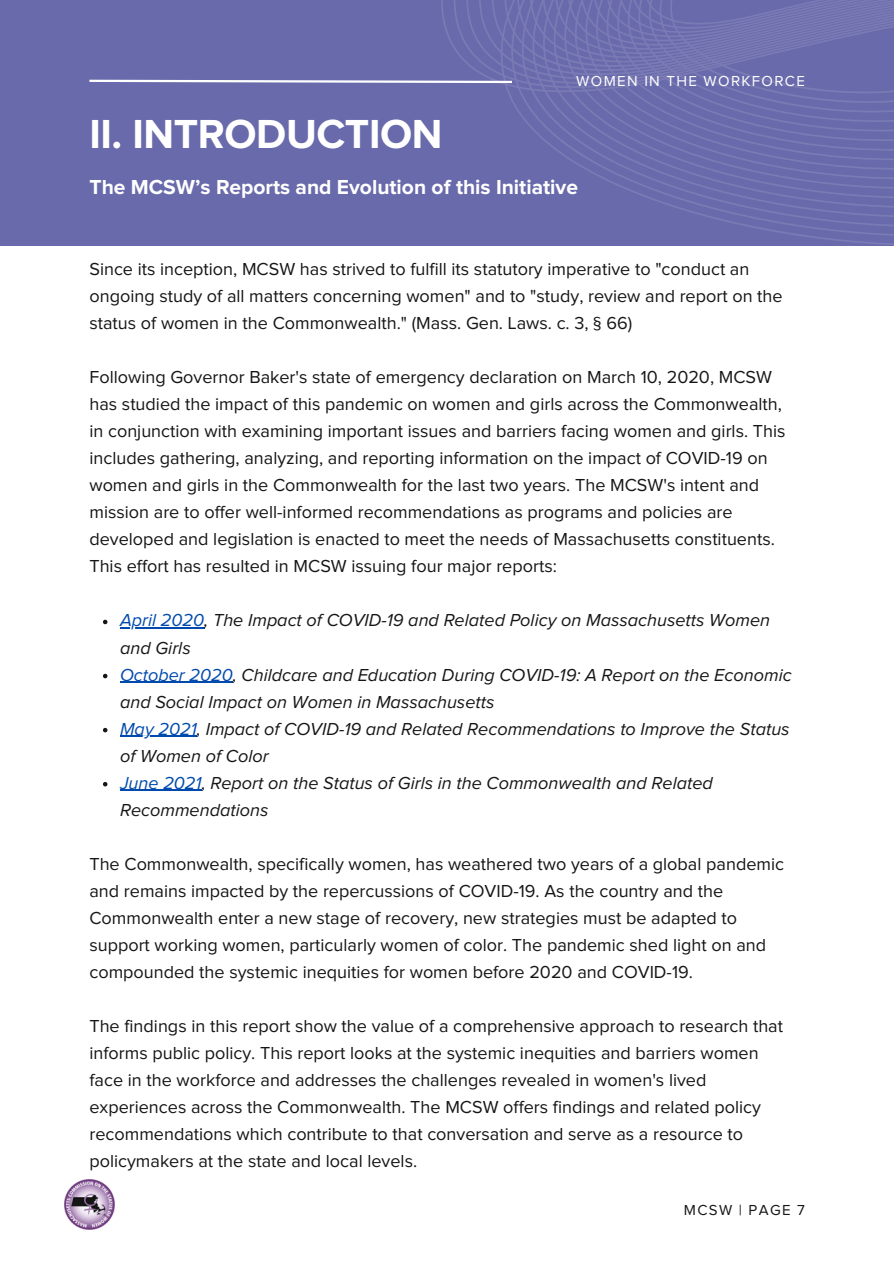
<style>
.page{position:relative;width:894px;height:1264px;background:#fff}
.page>*{position:absolute;margin:0;border:0;box-sizing:border-box;transform-origin:0 0}
.t1{font:700 42px "Proxima Nova";letter-spacing:-.01em;color:#fff}
.t2{font:700 21px "Proxima Nova";color:#fff}
.t3{font:18px/27px "Proxima Nova";color:#161616}
.t4{font:italic 18px/27px "Proxima Nova";color:#161616}
.t5{font:15px "Proxima Nova";letter-spacing:.09em;color:#fff}
.t6{font:15px "Proxima Nova";letter-spacing:.09em;color:#161616}
.s1{color:#004aad}
</style>
<div class="page">
<div style="left:0;top:0;width:893px;height:245px;background:#696aab"></div>
<svg style="left:361px;top:0;width:532px;height:246px"></svg>
<svg style="left:89px;top:79px;width:425px;height:5px"></svg>
<svg style="left:103px;top:619px;width:4px;height:5px"></svg>
<hr style="left:120px;top:627px;width:84px;height:1px;background:#004aad">
<svg style="left:103px;top:673px;width:4px;height:5px"></svg>
<hr style="left:120px;top:681px;width:113px;height:1px;background:#004aad">
<svg style="left:103px;top:728px;width:4px;height:4px"></svg>
<hr style="left:120px;top:735px;width:77px;height:2px;background:#004aad">
<svg style="left:103px;top:782px;width:4px;height:4px"></svg>
<hr style="left:120px;top:789px;width:82px;height:2px;background:#004aad">
<img style="left:64px;top:1179px;width:51px;height:51px">
<p class="t5" style="left:576px;top:74px;width:230px">WOMEN IN THE WORKFORCE</p>
<h1 class="t1" style="left:89px;top:114px;width:354px">II. INTRODUCTION</h1>
<p class="t2" style="left:89px;top:178px;width:490px">The MCSW’s Reports and Evolution of this Initiative</p>
<p class="t3" style="left:89px;top:256px;width:694px">Since its inception, MCSW has strived to fulfill its statutory imperative to "conduct an ongoing study of all matters concerning women" and to "study, review and report on the status of women in the Commonwealth." (Mass. Gen. Laws. c. 3, § 66)</p>
<p class="t3" style="left:89px;top:364px;width:697px">Following Governor Baker's state of emergency declaration on March 10, 2020, MCSW has studied the impact of this pandemic on women and girls across the Commonwealth, in conjunction with examining important issues and barriers facing women and girls. This includes gathering, analyzing, and reporting information on the impact of COVID-19 on women and girls in the Commonwealth for the last two years. The MCSW's intent and mission are to offer well-informed recommendations as programs and policies are developed and legislation is enacted to meet the needs of Massachusetts constituents.<br>This effort has resulted in MCSW issuing four major reports:</p>
<p class="t4" style="left:120px;top:607px;width:673px"><span class="s1">April 2020</span>, The Impact of COVID-19 and Related Policy on Massachusetts Women and Girls<br><span class="s1">October 2020</span>, Childcare and Education During COVID-19: A Report on the Economic and Social Impact on Women in Massachusetts<br><span class="s1">May 2021</span>, Impact of COVID-19 and Related Recommendations to Improve the Status of Women of Color<br><span class="s1">June 2021</span>, Report on the Status of Girls in the Commonwealth and Related Recommendations</p>
<p class="t3" style="left:89px;top:851px;width:696px">The Commonwealth, specifically women, has weathered two years of a global pandemic and remains impacted by the repercussions of COVID-19. As the country and the Commonwealth enter a new stage of recovery, new strategies must be adapted to support working women, particularly women of color. The pandemic shed light on and compounded the systemic inequities for women before 2020 and COVID-19.</p>
<p class="t3" style="left:89px;top:1013px;width:695px">The findings in this report show the value of a comprehensive approach to research that informs public policy. This report looks at the systemic inequities and barriers women face in the workforce and addresses the challenges revealed in women's lived experiences across the Commonwealth. The MCSW offers findings and related policy recommendations which contribute to that conversation and serve as a resource to policymakers at the state and local levels.</p>
<p class="t6" style="left:683px;top:1203px;width:123px">MCSW | PAGE 7</p>
</div>
